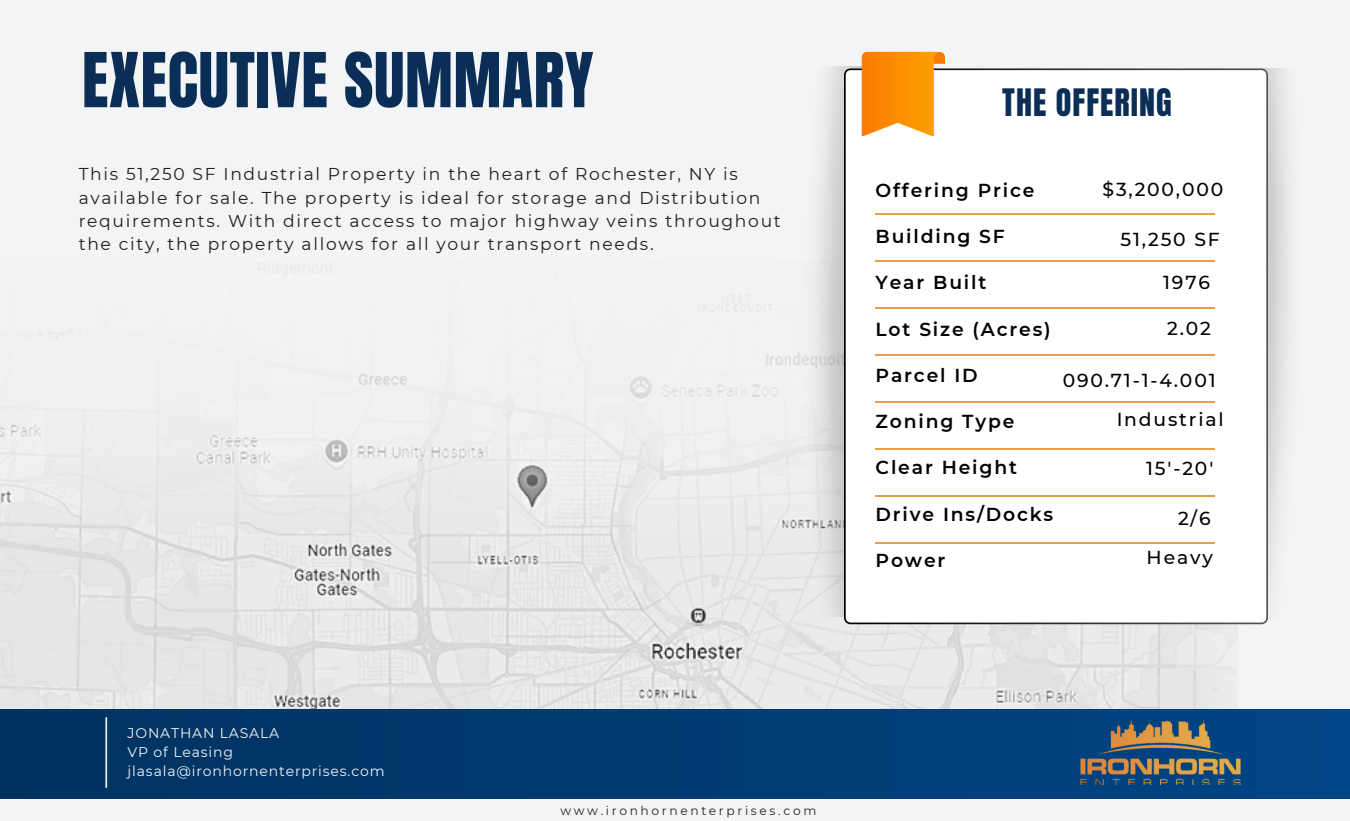
<style>
.page{position:relative;width:1350px;height:821px;background:#fff}
.page>*{position:absolute;margin:0;border:0;box-sizing:border-box;transform-origin:0 0}
.t1{font:64.35px "Anton";letter-spacing:.01em;color:#0b2e56}
.t2{font:32.18px "Anton";letter-spacing:.03em;color:#0b2e56}
.t3{font:600 18.68px "Montserrat";letter-spacing:.1em;color:#000}
.t4{font:500 18.68px "Montserrat";letter-spacing:.1em;color:#000}
.t5{font:17.1px/23.4px "Montserrat";letter-spacing:.1em;color:#231f20}
.t6{font:13.95px/19.1px "Montserrat";letter-spacing:.06em;color:#f2f4f5}
.t7{font:12.15px "Montserrat";letter-spacing:.215em;color:#242424}
</style>
<div class="page">
<div style="left:0;top:0;width:1350px;height:820px;background:#f2f4f5"></div>
<img style="left:1px;top:548px;width:1186px;height:161px">
<img style="left:803px;top:66px;width:59px;height:550px">
<div style="left:844px;top:68px;width:424px;height:556px;background:#fff"></div>
<svg style="left:862px;top:52px;width:83px;height:83px"></svg>
<hr style="left:876px;top:213px;width:339px;height:2px;background:#e3a046">
<hr style="left:876px;top:260px;width:339px;height:2px;background:#e3a046">
<hr style="left:876px;top:307px;width:339px;height:1px;background:#e3a046">
<hr style="left:876px;top:354px;width:339px;height:1px;background:#e3a046">
<hr style="left:876px;top:401px;width:339px;height:1px;background:#e3a046">
<hr style="left:876px;top:447px;width:339px;height:2px;background:#e3a046">
<hr style="left:876px;top:494px;width:339px;height:2px;background:#e3a046">
<hr style="left:876px;top:541px;width:339px;height:2px;background:#e3a046">
<div style="left:0;top:709px;width:1350px;height:89px;background:linear-gradient(to right,#003260,#004585)"></div>
<img style="left:1075px;top:720px;width:170px;height:64px">
<hr style="left:105px;top:717px;width:2px;height:70px;background:#f2f4f5">
<p class="t1" style="left:82px;top:34px;width:513px">EXECUTIVE SUMMARY</p>
<p class="t5" style="left:79px;top:162px;width:704px">This 51,250 SF Industrial Property in the heart of Rochester, NY is available for sale. The property is ideal for storage and Distribution requirements. With direct access to major highway veins throughout the city, the property allows for all your transport needs.</p>
<p class="t2" style="left:1002px;top:79px;width:171px">THE OFFERING</p>
<p class="t3" style="left:876px;top:178px;width:160px">Offering Price</p>
<h2 class="t3" style="left:876px;top:225px;width:131px">Building SF</h2>
<p class="t3" style="left:876px;top:271px;width:112px">Year Built</p>
<p class="t3" style="left:876px;top:317px;width:177px">Lot Size (Acres)</p>
<p class="t3" style="left:876px;top:363px;width:104px">Parcel ID</p>
<p class="t3" style="left:876px;top:410px;width:140px">Zoning Type</p>
<p class="t3" style="left:876px;top:456px;width:143px">Clear Height</p>
<p class="t3" style="left:876px;top:502px;width:179px">Drive Ins/Docks</p>
<p class="t3" style="left:876px;top:548px;width:71px">Power</p>
<h5 class="t4" style="left:1103px;top:178px;width:122px">$3,200,000</h5>
<p class="t4" style="left:1121px;top:227px;width:101px">51,250 SF</p>
<p class="t4" style="left:1163px;top:271px;width:48px">1976</p>
<p class="t4" style="left:1167px;top:317px;width:45px">2.02</p>
<p class="t4" style="left:1063px;top:369px;width:154px">090.71-1-4.001</p>
<p class="t4" style="left:1117px;top:408px;width:109px">Industrial</p>
<p class="t4" style="left:1146px;top:456px;width:69px">15'-20'</p>
<p class="t4" style="left:1178px;top:506px;width:34px">2/6</p>
<p class="t4" style="left:1147px;top:545px;width:68px">Heavy</p>
<p class="t6" style="left:128px;top:722px;width:258px">JONATHAN LASALA<br>VP of Leasing jlasala@ironhornenterprises.com</p>
<p class="t7" style="left:560px;top:802px;width:257px">www.ironhornenterprises.com</p>
</div>
